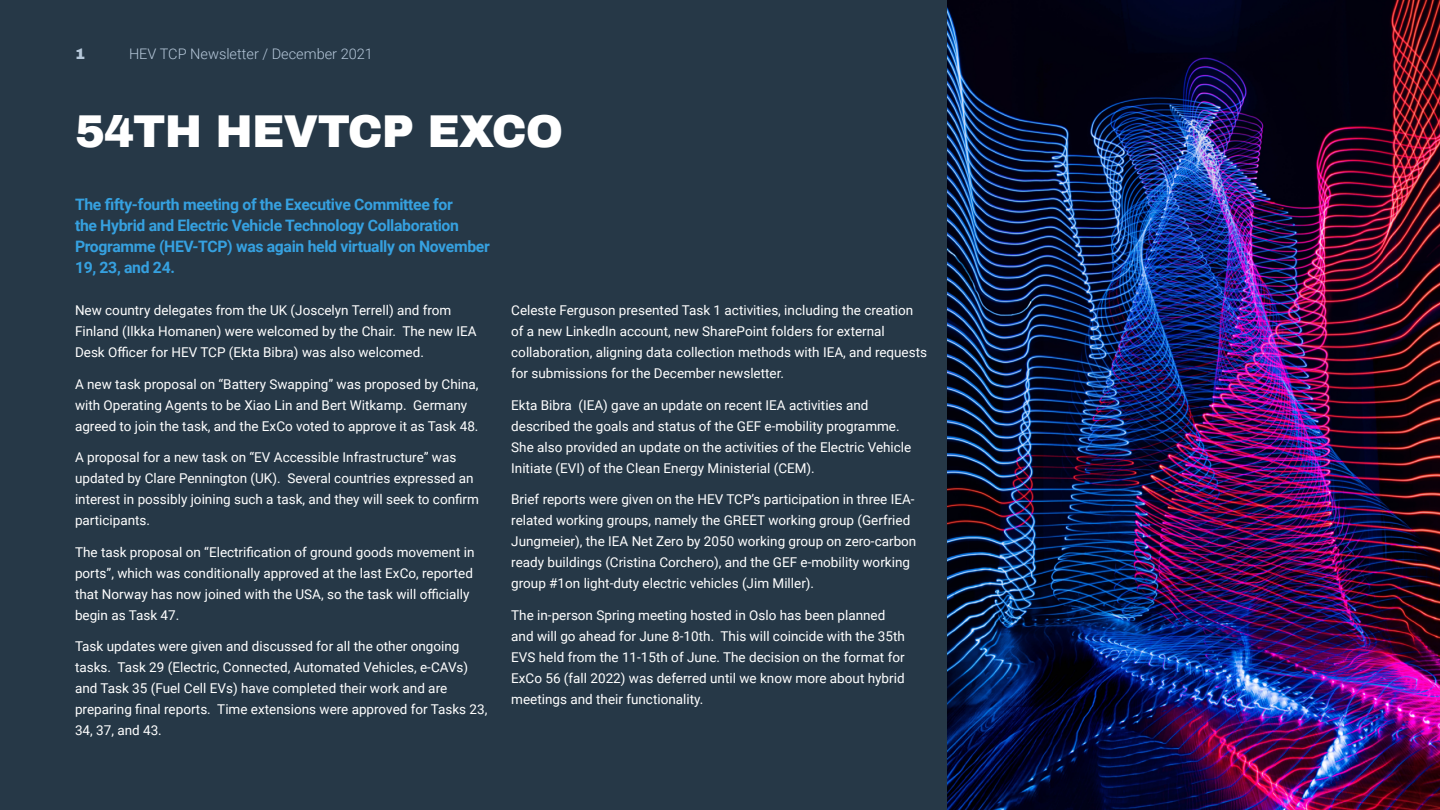
<style>
.page{position:relative;width:1440px;height:810px;background:#263847}
.page>*{position:absolute;margin:0;border:0;box-sizing:border-box;transform-origin:0 0}
.t1{font:900 45px "Archivo";letter-spacing:-.02em;color:#fff}
.t2{font:700 15.75px/21px "Roboto";letter-spacing:-.02em;color:#36a1e0}
.t3{font:900 15px "Archivo";color:#b5c7d9}
.t4{font:300 14.55px "Roboto";color:#b5c7d9}
.t5{font:13.5px/21px "Roboto";color:#fff}
</style>
<div class="page">
<img style="left:948px;top:0;width:492px;height:810px">
<p class="t3" style="left:75px;top:45px;width:12px">1</p>
<p class="t4" style="left:129px;top:44px;width:245px">HEV TCP Newsletter / December 2021</p>
<h1 class="t1" style="left:75px;top:104px;width:490px">54TH HEVTCP EXCO</h1>
<p class="t2" style="left:75px;top:193px;width:416px">The fifty-fourth meeting of the Executive Committee for<br>the Hybrid and Electric Vehicle Technology Collaboration Programme (HEV-TCP) was again held virtually on November 19, 23, and 24.</p>
<p class="t5" style="left:75px;top:299px;width:403px">New country delegates from the UK (Joscelyn Terrell) and from<br>Finland (Ilkka Homanen) were welcomed by the Chair. The new IEA<br>Desk Officer for HEV TCP (Ekta Bibra) was also welcomed.</p>
<p class="t5" style="left:75px;top:373px;width:405px">A new task proposal on “Battery Swapping” was proposed by China, with Operating Agents to be Xiao Lin and Bert Witkamp. Germany agreed to join the task, and the ExCo voted to approve it as Task 48.</p>
<p class="t5" style="left:75px;top:446px;width:406px">A proposal for a new task on “EV Accessible Infrastructure” was updated by Clare Pennington (UK). Several countries expressed an interest in possibly joining such a task, and they will seek to confirm participants.</p>
<p class="t5" style="left:75px;top:541px;width:401px">The task proposal on “Electrification of ground goods movement in ports”, which was conditionally approved at the last ExCo, reported that Norway has now joined with the USA, so the task will officially begin as Task 47.</p>
<p class="t5" style="left:75px;top:635px;width:414px">Task updates were given and discussed for all the other ongoing tasks. Task 29 (Electric, Connected, Automated Vehicles, e-CAVs) and Task 35 (Fuel Cell EVs) have completed their work and are preparing final reports. Time extensions were approved for Tasks 23, 34, 37, and 43.</p>
<p class="t5" style="left:511px;top:299px;width:417px">Celeste Ferguson presented Task 1 activities, including the creation of a new LinkedIn account, new SharePoint folders for external collaboration, aligning data collection methods with IEA, and requests for submissions for the December newsletter.</p>
<p class="t5" style="left:511px;top:394px;width:402px">Ekta Bibra (IEA) gave an update on recent IEA activities and described the goals and status of the GEF e-mobility programme.<br>She also provided an update on the activities of the Electric Vehicle Initiate (EVI) of the Clean Energy Ministerial (CEM).</p>
<p class="t5" style="left:511px;top:488px;width:407px">Brief reports were given on the HEV TCP’s participation in three IEA&shy;related working groups, namely the GREET working group (Gerfried Jungmeier), the IEA Net Zero by 2050 working group on zero-carbon ready buildings (Cristina Corchero), and the GEF e-mobility working group #1on light-duty electric vehicles (Jim Miller).</p>
<p class="t5" style="left:511px;top:604px;width:395px">The in-person Spring meeting hosted in Oslo has been planned and will go ahead for June 8-10th. This will coincide with the 35th EVS held from the 11-15th of June. The decision on the format for ExCo 56 (fall 2022) was deferred until we know more about hybrid meetings and their functionality.</p>
</div>
